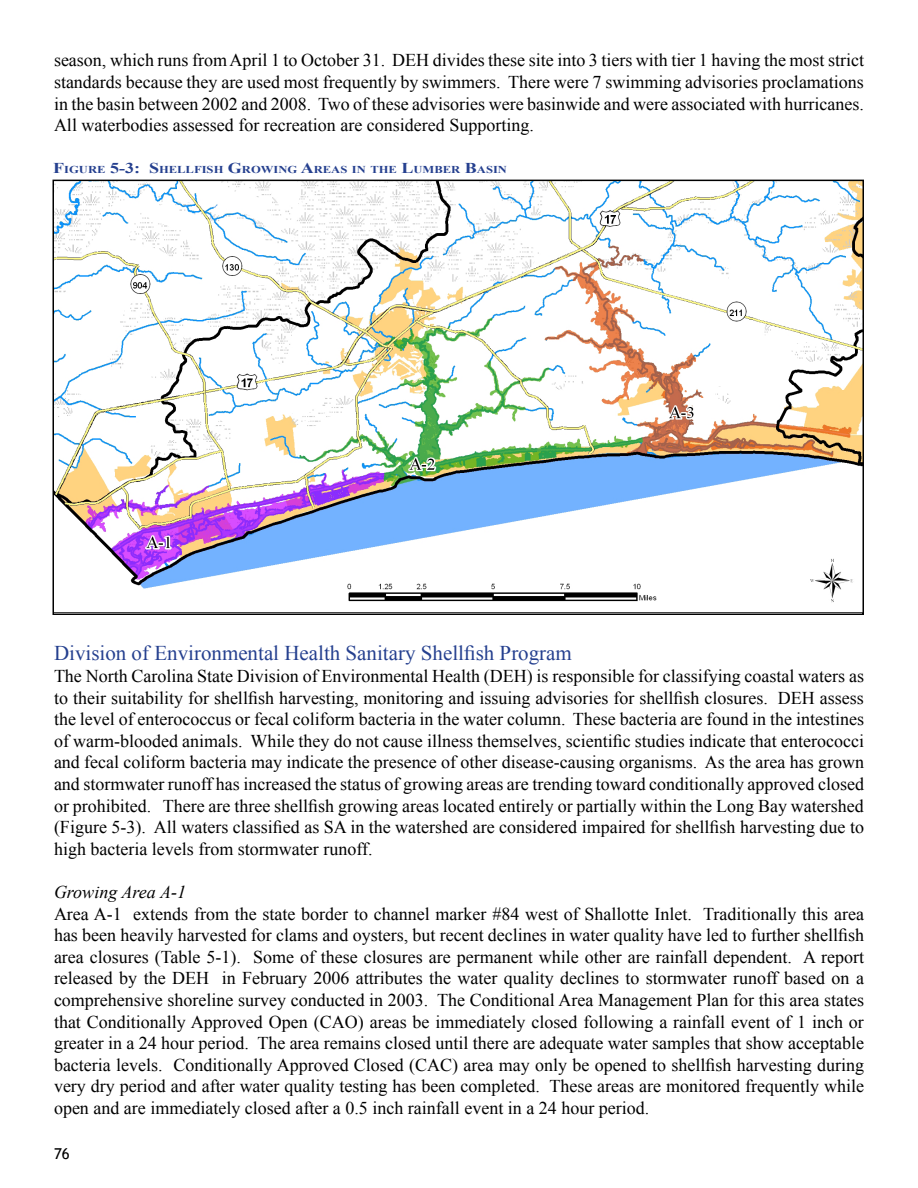
<style>
.page{position:relative;width:918px;height:1188px;background:#fff}
.page>*{position:absolute;margin:0;border:0;box-sizing:border-box;transform-origin:0 0}
.t1{font:21px "Times New Roman";color:#25408f}
.t2{font:18px/21.6px "Times New Roman";color:#000;text-align:justify}
.t3{font:italic 18px "Times New Roman";color:#000}
.t4{font:15px "Trebuchet MS";color:#000}
.t5{font:700 10.5px "Times New Roman";color:#25408f;scale:1.2 1}
.s1{font-size:15px}
</style>
<div class="page">
<img style="left:55px;top:183px;width:806px;height:420px">
<div style="left:52px;top:180px;width:812px;height:435px;border:2px solid #000"></div>
<p class="t2" style="left:54px;top:49px;width:812px">season, which runs from April 1 to October 31. DEH divides these site into 3 tiers with tier 1 having the most strict standards because they are used most frequently by swimmers. There were 7 swimming advisories proclamations in the basin between 2002 and 2008. Two of these advisories were basinwide and were associated with hurricanes.<br>All waterbodies assessed for recreation are considered Supporting.</p>
<p class="t5" style="left:53px;top:162px;width:380px"><span class="s1">F</span>IGURE <span class="s1">5-3: S</span>HELLFISH <span class="s1">G</span>ROWING <span class="s1">A</span>REAS IN THE <span class="s1">L</span>UMBER <span class="s1">B</span>ASIN</p>
<p class="t1" style="left:54px;top:639px;width:519px">Division of Environmental Health Sanitary Shellfish Program</p>
<p class="t2" style="left:54px;top:665px;width:812px">The North Carolina State Division of Environmental Health (DEH) is responsible for classifying coastal waters as to their suitability for shellfish harvesting, monitoring and issuing advisories for shellfish closures. DEH assess the level of enterococcus or fecal coliform bacteria in the water column. These bacteria are found in the intestines of warm-blooded animals. While they do not cause illness themselves, scientific studies indicate that enterococci and fecal coliform bacteria may indicate the presence of other disease-causing organisms. As the area has grown and stormwater runoff has increased the status of growing areas are trending toward conditionally approved closed or prohibited. There are three shellfish growing areas located entirely or partially within the Long Bay watershed (Figure 5-3). All waters classified as SA in the watershed are considered impaired for shellfish harvesting due to high bacteria levels from stormwater runoff.</p>
<p class="t3" style="left:54px;top:880px;width:134px">Growing Area A-1</p>
<p class="t2" style="left:54px;top:903px;width:812px">Area A-1 extends from the state border to channel marker #84 west of Shallotte Inlet. Traditionally this area has been heavily harvested for clams and oysters, but recent declines in water quality have led to further shellfish area closures (Table 5-1). Some of these closures are permanent while other are rainfall dependent. A report released by the DEH in February 2006 attributes the water quality declines to stormwater runoff based on a comprehensive shoreline survey conducted in 2003. The Conditional Area Management Plan for this area states that Conditionally Approved Open (CAO) areas be immediately closed following a rainfall event of 1 inch or greater in a 24 hour period. The area remains closed until there are adequate water samples that show acceptable bacteria levels. Conditionally Approved Closed (CAC) area may only be opened to shellfish harvesting during very dry period and after water quality testing has been completed. These areas are monitored frequently while open and are immediately closed after a 0.5 inch rainfall event in a 24 hour period.</p>
<p class="t4" style="left:54px;top:1144px;width:17px">76</p>
</div>
